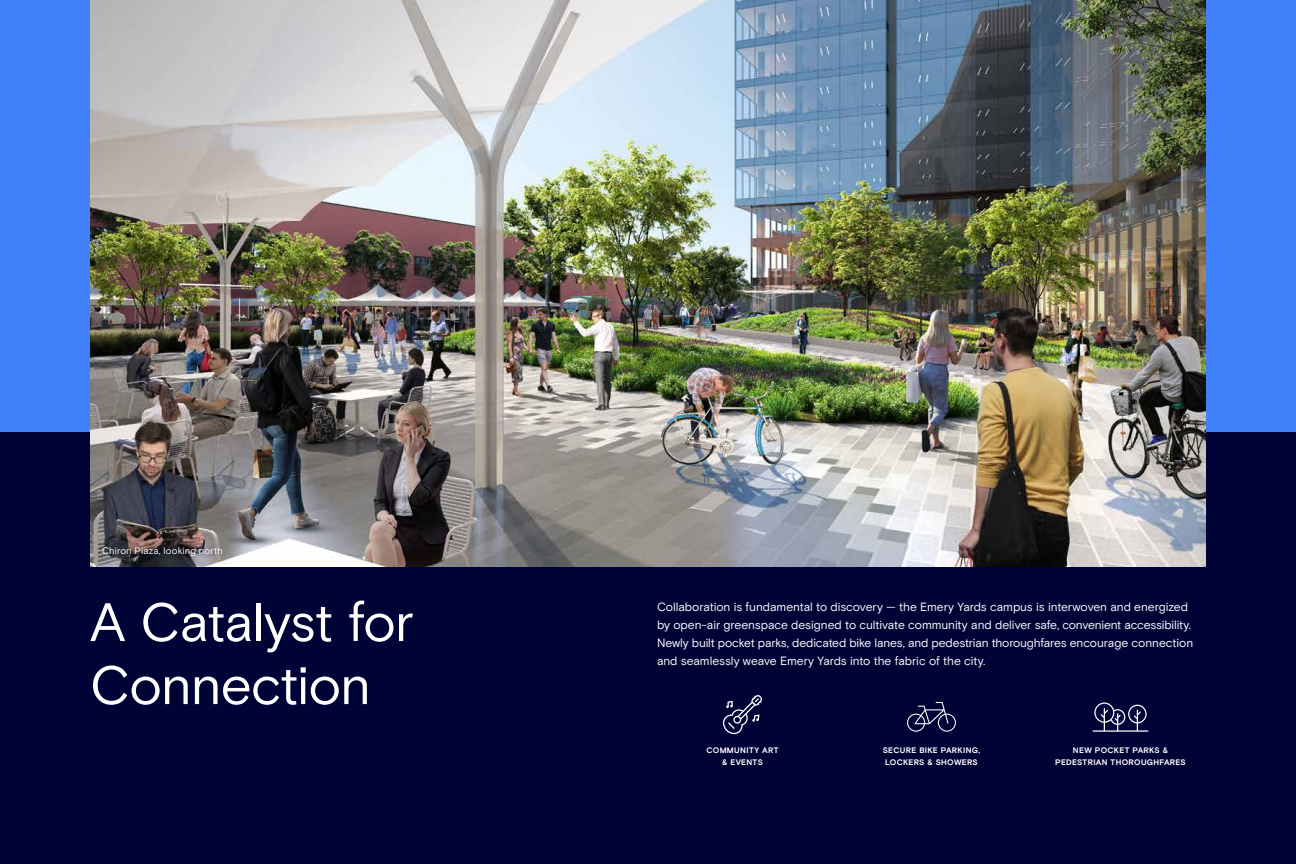
<style>
.page{position:relative;width:1296px;height:864px;background:#4080fa}
.page>*{position:absolute;margin:0;border:0;box-sizing:border-box;transform-origin:0 0}
.t1{font:54px/63px "Basis Grotesque Pro";letter-spacing:-.02em;color:#fff}
.t2{font:12px/18px "Basis Grotesque Pro";letter-spacing:-.01em;color:#fff}
.t3{font:9.5px "Basis Grotesque Pro";letter-spacing:.015em;color:#fff}
.t4{font:700 8px/12px "Basis Grotesque Pro";letter-spacing:.035em;color:#fff;text-align:center}
</style>
<div class="page">
<div style="left:0;top:432px;width:1296px;height:432px;background:#000336"></div>
<img style="left:90px;top:0;width:1116px;height:567px">
<svg style="left:907px;top:702px;width:49px;height:30px"></svg>
<svg style="left:1093px;top:702px;width:55px;height:30px"></svg>
<svg style="left:723px;top:695px;width:39px;height:39px"></svg>
<div style="left:97px;top:542px;width:130px;height:19px;background:#000;opacity:.5"></div>
<p class="t3" style="left:102px;top:545px;width:122px">Chiron Plaza, looking north</p>
<h1 class="t1" style="left:90px;top:592px;width:325px">A Catalyst for<br>Connection</h1>
<p class="t2" style="left:657px;top:599px;width:538px">Collaboration is fundamental to discovery — the Emery Yards campus is interwoven and energized by open-air greenspace designed to cultivate community and deliver safe, convenient accessibility.<br>Newly built pocket parks, dedicated bike lanes, and pedestrian thoroughfares encourage connection and seamlessly weave Emery Yards into the fabric of the city.</p>
<p class="t4" style="left:706px;top:745px;width:74px">COMMUNITY ART &amp; EVENTS</p>
<p class="t4" style="left:883px;top:745px;width:99px;text-align:left">SECURE BIKE PARKING,<br>LOCKERS &amp; SHOWERS</p>
<p class="t4" style="left:1055px;top:745px;width:132px">NEW POCKET PARKS &amp;<br>PEDESTRIAN THOROUGHFARES</p>
</div>
